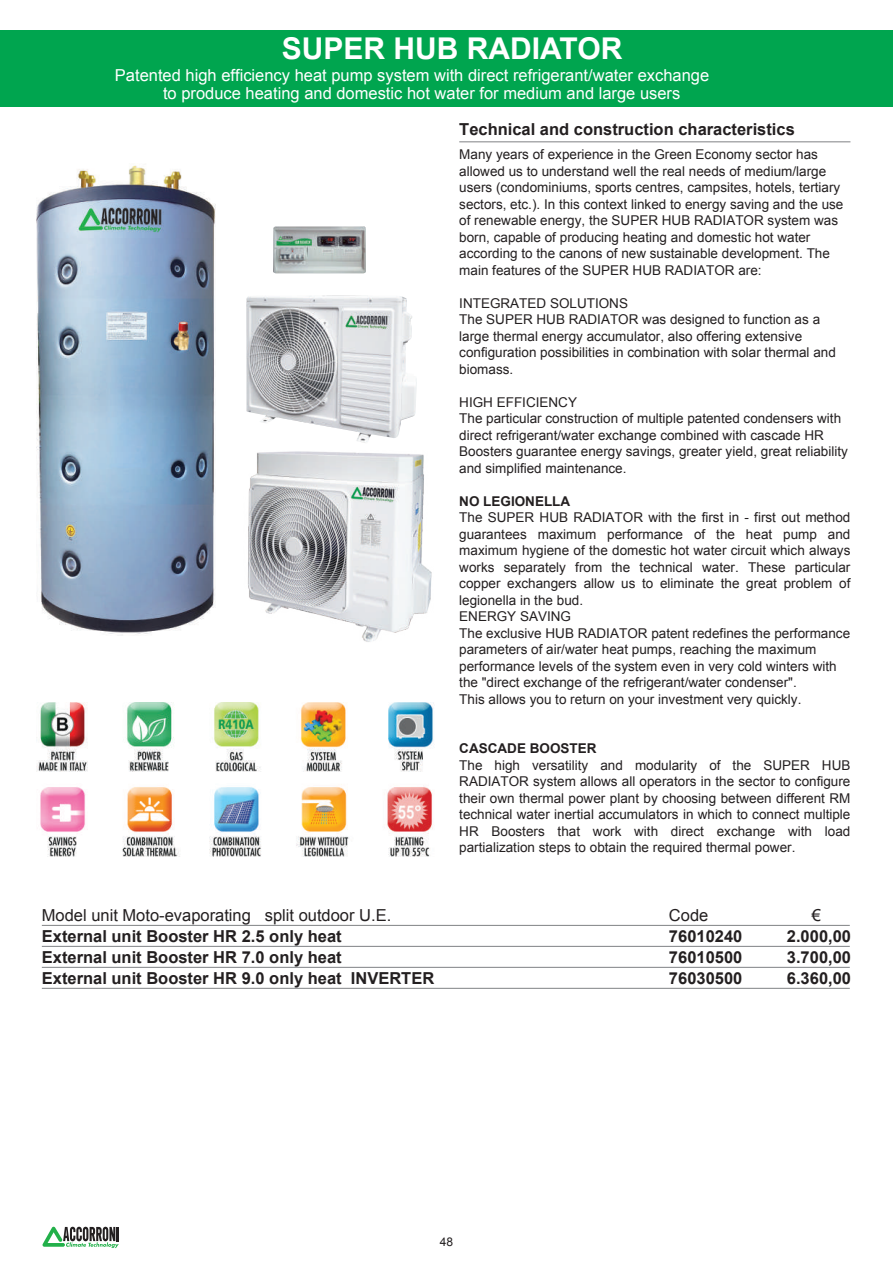
<style>
.page{position:relative;width:893px;height:1263px;background:#fff}
.page>*{position:absolute;margin:0;border:0;box-sizing:border-box;transform-origin:0 0}
.t1{font:700 30px "Arial";color:#fff}
.t2{font:700 16.5px/21px "Arial";color:#231f20;text-align:justify}
.t3{font:16.5px/18px "Arial";color:#fff}
.t4{font:16.5px "Arial";color:#231f20}
.t5{font:13.5px/16.5px "Arial";color:#231f20}
.t6{font:700 13.5px "Arial";color:#231f20}
.t7{font:12px "Arial";color:#231f20}
</style>
<div class="page">
<svg style="left:42px;top:1227px;width:77px;height:21px"></svg>
<div style="left:0;top:30px;width:893px;height:76px;background:#00a54f"></div>
<hr style="left:459px;top:141px;width:391px;height:1px;background:#808285">
<hr style="left:42px;top:925px;width:808px;height:1px;background:#808285">
<hr style="left:42px;top:967px;width:808px;height:1px;background:#808285">
<hr style="left:42px;top:946px;width:808px;height:1px;background:#808285">
<hr style="left:42px;top:988px;width:808px;height:1px;background:#808285">
<img style="left:273px;top:226px;width:93px;height:47px">
<img style="left:37px;top:165px;width:179px;height:470px">
<img style="left:246px;top:295px;width:171px;height:148px">
<img style="left:248px;top:451px;width:184px;height:191px">
<img style="left:36px;top:702px;width:398px;height:154px">
<h1 class="t1" style="left:282px;top:28px;width:342px">SUPER HUB RADIATOR</h1>
<p class="t3" style="left:163px;top:67px;width:548px;text-indent:-48px">Patented high efficiency heat pump system with direct refrigerant/water exchange to produce heating and domestic hot water for medium and large users</p>
<p class="t2" style="left:459px;top:120px;width:337px">Technical and construction characteristics</p>
<p class="t5" style="left:459px;top:146px;width:386px">Many years of experience in the Green Economy sector has allowed us to understand well the real needs of medium/large users (condominiums, sports centres, campsites, hotels, tertiary sectors, etc.). In this context linked to energy saving and the use of renewable energy, the SUPER HUB RADIATOR system was born, capable of producing heating and domestic hot water according to the canons of new sustainable development. The main features of the SUPER HUB RADIATOR are:</p>
<p class="t5" style="left:459px;top:295px;width:378px">INTEGRATED SOLUTIONS<br>The SUPER HUB RADIATOR was designed to function as a large thermal energy accumulator, also offering extensive configuration possibilities in combination with solar thermal and biomass.</p>
<p class="t5" style="left:459px;top:394px;width:390px">HIGH EFFICIENCY<br>The particular construction of multiple patented condensers with direct refrigerant/water exchange combined with cascade HR Boosters guarantee energy savings, greater yield, great reliability and simplified maintenance.</p>
<p class="t6" style="left:459px;top:492px;width:113px">NO LEGIONELLA</p>
<p class="t5" style="left:459px;top:509px;width:393px">The SUPER HUB RADIATOR with the first in - first out method guarantees maximum performance of the heat pump and maximum hygiene of the domestic hot water circuit which always works separately from the technical water. These particular copper exchangers allow us to eliminate the great problem of legionella in the bud.<br>ENERGY SAVING<br>The exclusive HUB RADIATOR patent redefines the performance parameters of air/water heat pumps, reaching the maximum performance levels of the system even in very cold winters with the "direct exchange of the refrigerant/water condenser".<br>This allows you to return on your investment very quickly.</p>
<p class="t6" style="left:459px;top:740px;width:139px">CASCADE BOOSTER</p>
<p class="t5" style="left:459px;top:757px;width:393px;text-align:justify">The high versatility and modularity of the SUPER HUB RADIATOR system allows all operators in the sector to configure their own thermal power plant by choosing between different RM technical water inertial accumulators in which to connect multiple HR Boosters that work with direct exchange with load partialization steps to obtain the required thermal power.</p>
<p class="t4" style="left:42px;top:904px;width:351px">Model unit Moto-evaporating split outdoor U.E.</p>
<p class="t2" style="left:42px;top:926px;width:394px;text-align:left">External unit Booster HR 2.5 only heat<br>External unit Booster HR 7.0 only heat<br>External unit Booster HR 9.0 only heat INVERTER</p>
<p class="t7" style="left:440px;top:1234px;width:15px">48</p>
<p class="t4" style="left:669px;top:904px;width:41px">Code</p>
<p class="t2" style="left:669px;top:926px;width:75px">76010240<br>76010500<br>76030500</p>
<p class="t4" style="left:812px;top:904px;width:11px">€</p>
<p class="t2" style="left:787px;top:926px;width:66px">2.000,00<br>3.700,00<br>6.360,00</p>
</div>
